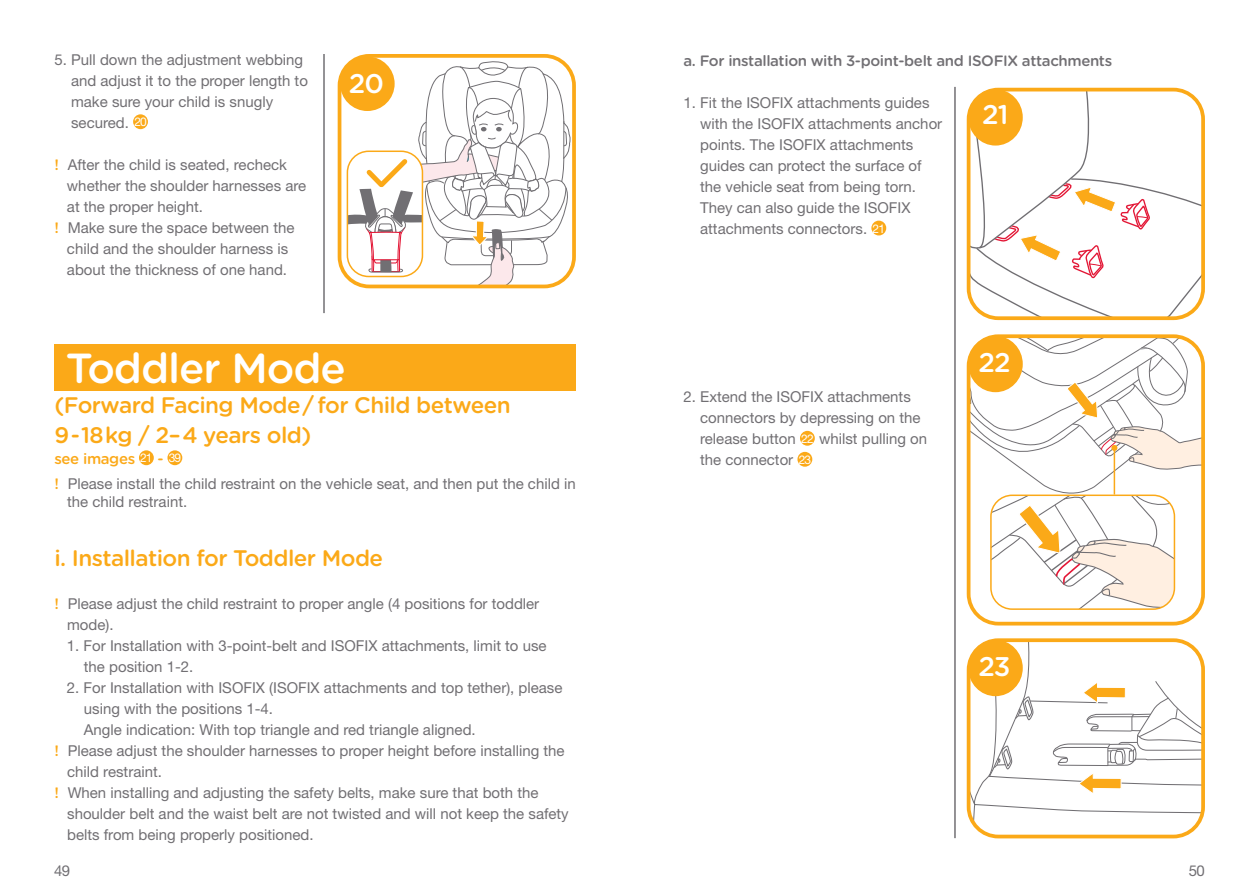
<style>
.page{position:relative;width:1259px;height:893px;background:#fff}
.page>*{position:absolute;margin:0;border:0;box-sizing:border-box;transform-origin:0 0}
.t1{font:500 42px "Gotham Rounded";letter-spacing:-.025em;color:#fff}
.t2{font:500 27px "Gotham Rounded";letter-spacing:-.035em;color:#fff}
.t3{font:500 22.5px/30px "Gotham Rounded";letter-spacing:-.025em;color:#fba918}
.t4{font:15px/21px "Helvetica Neue LT Std";color:#716f73}
.t5{font:500 15px "Gotham Rounded";letter-spacing:-.025em;color:#716f73}
.t6{font:500 15px "Gotham Rounded";letter-spacing:-.025em;color:#fba918}
.s1{font-size:12px;color:#fff}
.s2{font-family:"Gotham Rounded";font-weight:500;color:#fba918}
.s3{font-family:"Helvetica Neue LT Std";font-weight:400;font-size:12px;color:#fff}
</style>
<div class="page">
<div style="left:54px;top:344px;width:521px;height:47px;background:#fba918"></div>
<div style="left:133px;top:114px;width:15px;height:15px;background:#fba918;border-radius:50%"></div>
<div style="left:139px;top:450px;width:15px;height:15px;background:#fba918;border-radius:50%"></div>
<div style="left:167px;top:450px;width:15px;height:15px;background:#fba918;border-radius:50%"></div>
<hr style="left:323px;top:54px;width:2px;height:259px;background:#716f73">
<div style="left:871px;top:221px;width:15px;height:14px;background:#fba918;border-radius:50%"></div>
<div style="left:800px;top:431px;width:15px;height:15px;background:#fba918;border-radius:50%"></div>
<div style="left:797px;top:452px;width:15px;height:15px;background:#fba918;border-radius:50%"></div>
<hr style="left:954px;top:87px;width:1px;height:751px;background:#716f73">
<div style="left:338px;top:54px;width:238px;height:234px;border:4px solid #fba918;border-radius:30px"></div>
<div style="left:340px;top:56px;width:55px;height:55px;background:#fba918;border-radius:50%"></div>
<svg style="left:347px;top:58px;width:224px;height:228px"></svg>
<div style="left:966px;top:88px;width:239px;height:232px;border:4px solid #fba918;border-radius:30px"></div>
<svg style="left:968px;top:90px;width:235px;height:228px"></svg>
<div style="left:966px;top:334px;width:239px;height:291px;border:4px solid #fba918;border-radius:30px"></div>
<svg style="left:968px;top:336px;width:235px;height:273px"></svg>
<div style="left:966px;top:638px;width:239px;height:200px;border:4px solid #fba918;border-radius:30px"></div>
<svg style="left:968px;top:640px;width:235px;height:196px"></svg>
<p class="t4" style="left:71px;top:49px;width:238px;text-indent:-17px">5. Pull down the adjustment webbing and adjust it to the proper length to make sure your child is snugly secured. <span class="s1">20</span></p>
<p class="t4" style="left:54px;top:154px;width:234px"><span class="s2">!</span> After the child is seated, recheck</p>
<p class="t4" style="left:67px;top:175px;width:241px">whether the shoulder harnesses are</p>
<p class="t4" style="left:67px;top:196px;width:138px">at the proper height.</p>
<p class="t4" style="left:54px;top:217px;width:241px"><span class="s2">!</span> Make sure the space between the</p>
<p class="t4" style="left:67px;top:238px;width:223px">child and the shoulder harness is</p>
<p class="t4" style="left:67px;top:259px;width:222px">about the thickness of one hand.</p>
<h2 class="t2" style="left:349px;top:64px;width:37px">20</h2>
<h1 class="t1" style="left:66px;top:338px;width:281px">Toddler Mode</h1>
<h3 class="t3" style="left:54px;top:389px;width:458px">(Forward Facing Mode/ for Child between<br>9-18kg / 2–4 years old)</h3>
<p class="t6" style="left:54px;top:448px;width:128px">see images <span class="s3">21</span> - <span class="s3">39</span></p>
<p class="t4" style="left:67px;top:474px;width:510px;line-height:18px;text-indent:-13px"><span class="s2">!</span> Please install the child restraint on the vehicle seat, and then put the child in the child restraint.</p>
<h3 class="t3" style="left:54px;top:542px;width:330px">i. Installation for Toddler Mode</h3>
<p class="t4" style="left:67px;top:593px;width:473px;text-indent:-13px"><span class="s2">!</span> Please adjust the child restraint to proper angle (4 positions for toddler mode).</p>
<p class="t4" style="left:84px;top:635px;width:464px;text-indent:-17px">1. For Installation with 3-point-belt and ISOFIX attachments, limit to use the position 1-2.</p>
<p class="t4" style="left:67px;top:677px;width:497px">2. For Installation with ISOFIX (ISOFIX attachments and top tether), please</p>
<p class="t4" style="left:84px;top:698px;width:191px">using with the positions 1-4.</p>
<p class="t4" style="left:84px;top:719px;width:393px">Angle indication: With top triangle and red triangle aligned.</p>
<p class="t4" style="left:54px;top:740px;width:511px"><span class="s2">!</span> Please adjust the shoulder harnesses to proper height before installing the</p>
<p class="t4" style="left:67px;top:761px;width:96px">child restraint.</p>
<p class="t4" style="left:54px;top:782px;width:485px"><span class="s2">!</span> When installing and adjusting the safety belts, make sure that both the</p>
<p class="t4" style="left:67px;top:803px;width:503px">shoulder belt and the waist belt are not twisted and will not keep the safety</p>
<p class="t4" style="left:67px;top:824px;width:248px">belts from being properly positioned.</p>
<p class="t5" style="left:683px;top:50px;width:430px">a. For installation with 3-point-belt and ISOFIX attachments</p>
<p class="t4" style="left:700px;top:92px;width:243px;text-indent:-17px">1. Fit the ISOFIX attachments guides with the ISOFIX attachments anchor points. The ISOFIX attachments guides can protect the surface of the vehicle seat from being torn.<br>They can also guide the ISOFIX attachments connectors. <span class="s1">21</span></p>
<h2 class="t2" style="left:982px;top:96px;width:28px">21</h2>
<p class="t4" style="left:700px;top:386px;width:228px;text-indent:-17px">2. Extend the ISOFIX attachments connectors by depressing on the release button <span class="s1">22</span> whilst pulling on the connector <span class="s1">23</span></p>
<h2 class="t2" style="left:978px;top:344px;width:34px">22</h2>
<h2 class="t2" style="left:978px;top:648px;width:34px">23</h2>
<p class="t4" style="left:54px;top:859px;width:18px">49</p>
<p class="t4" style="left:1188px;top:860px;width:18px">50</p>
</div>
